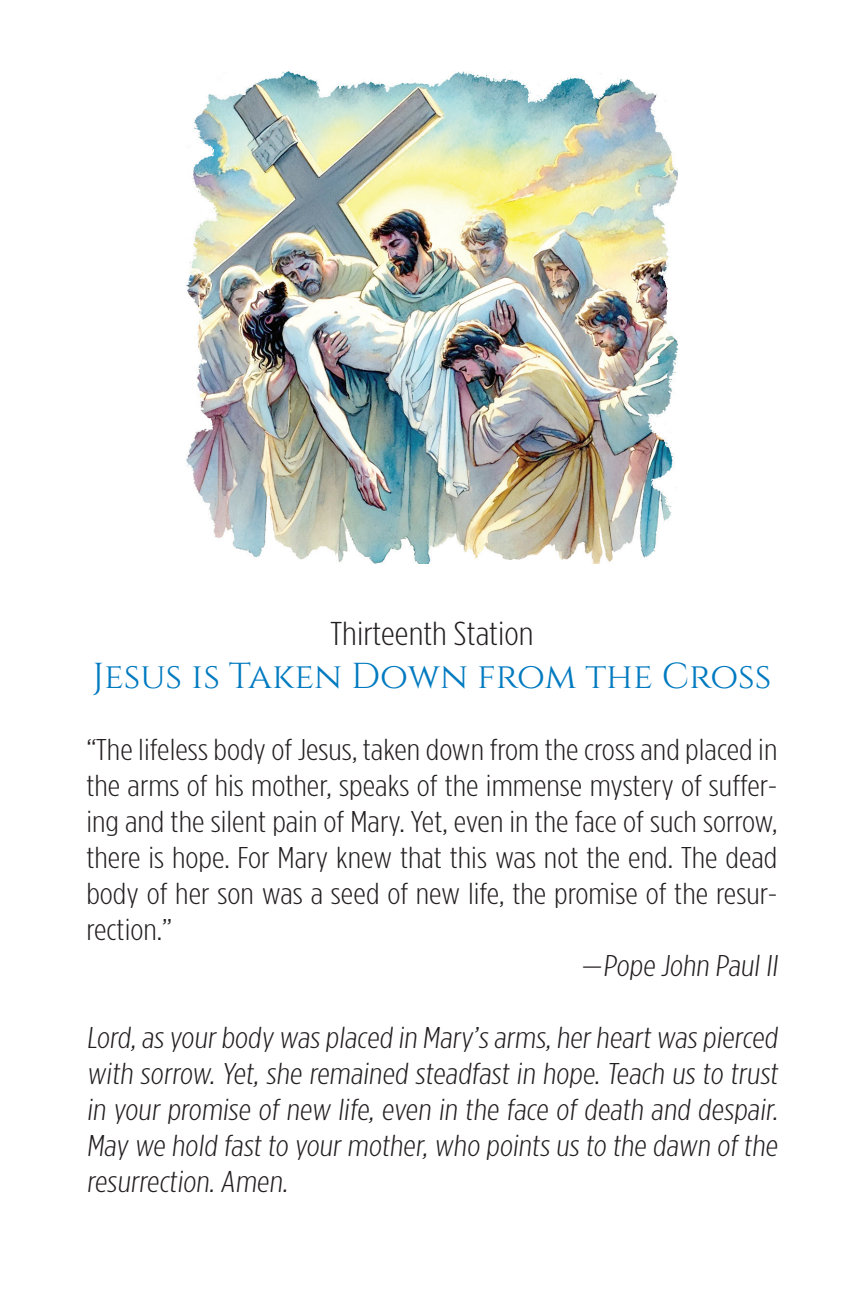
<style>
.page{position:relative;width:864px;height:1296px;background:#fff}
.page>*{position:absolute;margin:0;border:0;box-sizing:border-box;transform-origin:0 0}
.t1{font:36px "Cinzel";color:#007ac0}
.t2{font:300 33px "Gotham Condensed";color:#231f20;scale:1.2 1}
.t3{font:300 30px/36px "Gotham Condensed";color:#231f20;text-align:justify;scale:1.2 1}
</style>
<div class="page">
<img style="left:186px;top:71px;width:492px;height:492px">
<p class="t2" style="left:331px;top:616px;width:171px">Thirteenth Station</p>
<p class="t1" style="left:92px;top:655px;width:681px">Jesus is Taken Down from the Cross</p>
<p class="t3" style="left:86px;top:732px;width:578px">“The lifeless body of Jesus, taken down from the cross and placed in the arms of his mother, speaks of the immense mystery of suffer&shy;ing and the silent pain of Mary. Yet, even in the face of such sorrow, there is hope. For Mary knew that this was not the end. The dead body of her son was a seed of new life, the promise of the resur&shy;rection.”</p>
<p class="t3" style="left:582px;top:948px;width:168px">—Pope John PaulII</p>
<p class="t3" style="left:86px;top:1020px;width:581px">Lord,as your body was placed in Mary’s arms,her heart was pierced with sorrow. Yet, she remained steadfast in hope. Teach us to trust in your promise of new life, even in the face of death and despair.<br>May we hold fast to your mother, who points us to the dawn of the resurrection.Amen.</p>
</div>
